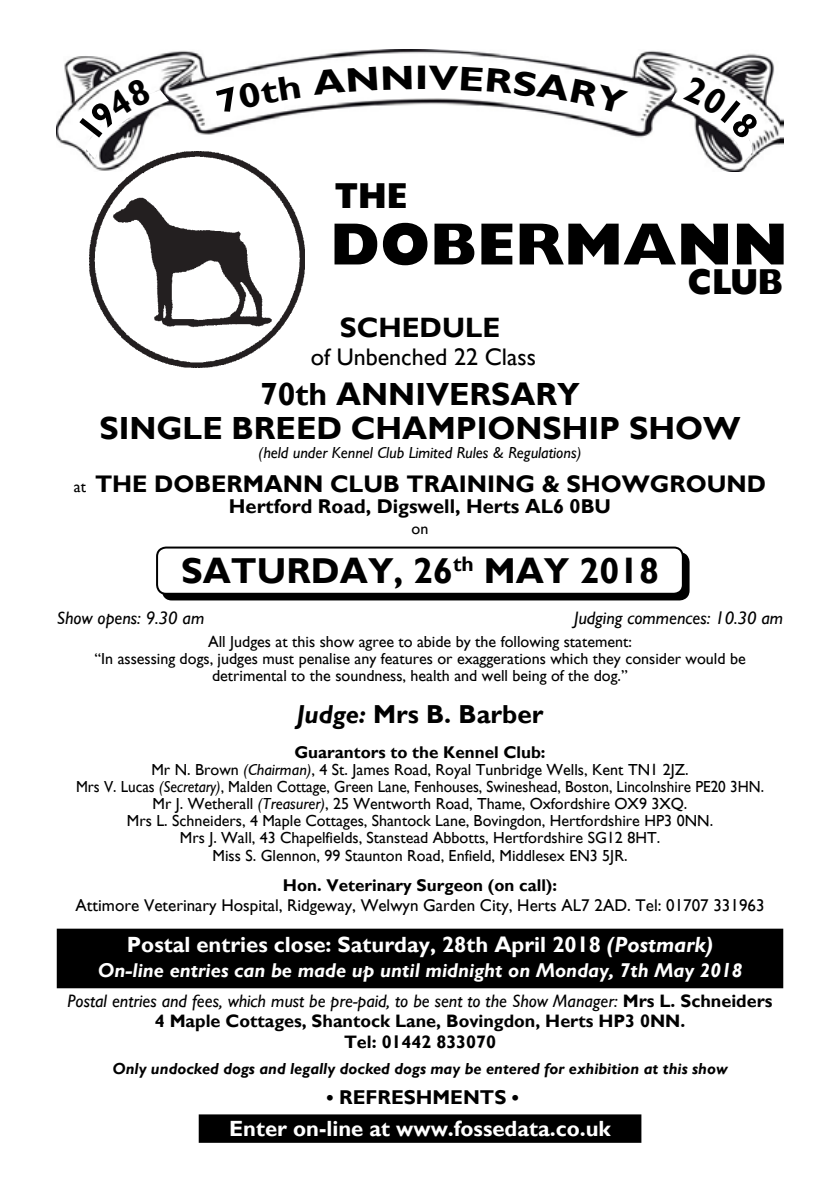
<style>
.page{position:relative;width:840px;height:1191px;background:#fff}
.page>*{position:absolute;margin:0;border:0;box-sizing:border-box;transform-origin:0 0}
.t1{font:800 60px "Gill Sans";color:#000}
.t2{font:700 36px "Gill Sans";color:#000}
.t3{font:800 36px "Gill Sans";color:#000;scale:.9 1}
.t4{font:700 34px "Gill Sans";color:#000;scale:1.2 1}
.t5{font:700 32px/34px "Gill Sans";color:#000;text-align:center}
.t6{font:700 28px "Gill Sans";color:#000}
.t7{font:700 26px "Gill Sans";color:#000}
.t8{font:700 24px "Gill Sans";color:#000}
.t9{font:24px "Gill Sans";color:#000}
.t10{font:700 22px "Gill Sans";color:#fff}
.t11{font:italic 700 20px "Gill Sans";color:#fff}
.t12{font:700 20px "Gill Sans";color:#000}
.t13{font:700 18px/20.6px "Gill Sans";color:#000;text-align:center}
.t14{font:italic 18px "Gill Sans";color:#000}
.t15{font:17px "Gill Sans";color:#000}
.t16{font:700 17px "Gill Sans";color:#000}
.t17{font:16px/17.2px "Gill Sans";color:#000;text-align:center}
.t18{font:italic 700 16px "Gill Sans";color:#000}
.t19{font:italic 16px "Gill Sans";color:#000}
.s1{font-weight:400;font-size:16px}
.s2{font-style:italic}
.s3{font-weight:400;font-style:italic}
</style>
<div class="page">
<div style="left:58px;top:929px;width:723px;height:58px;background:#000"></div>
<div style="left:57px;top:928px;width:725px;height:60px;border:2px solid #000"></div>
<div style="left:163px;top:553px;width:525px;height:46px;background:#000;border-radius:9px"></div>
<div style="left:162px;top:552px;width:527px;height:48px;border:2px solid #000;border-radius:9px"></div>
<div style="left:157px;top:547px;width:525px;height:47px;background:#fff;border-radius:9px"></div>
<div style="left:156px;top:546px;width:527px;height:49px;border:2px solid #000;border-radius:9px"></div>
<div style="left:200px;top:1115px;width:440px;height:26px;background:#000"></div>
<div style="left:198px;top:1114px;width:443px;height:28px;border:2px solid #000"></div>
<img style="left:90px;top:171px;width:214px;height:196px">
<img style="left:57px;top:49px;width:725px;height:122px">
<svg style="left:216px;top:74px;width:84px;height:40px"></svg>
<svg style="left:312px;top:67px;width:65px;height:28px"></svg>
<svg style="left:383px;top:66px;width:28px;height:24px"></svg>
<svg style="left:428px;top:66px;width:200px;height:48px"></svg>
<svg style="left:79px;top:77px;width:90px;height:82px"></svg>
<svg style="left:671px;top:75px;width:88px;height:88px"></svg>
<h3 class="t4" style="left:414px;top:57px;width:13px">I</h3>
<h2 class="t3" style="left:334px;top:175px;width:82px">THE</h2>
<h1 class="t1" style="left:330px;top:209px;width:459px">DOBERMANN</h1>
<h2 class="t3" style="left:687px;top:261px;width:108px">CLUB</h2>
<h3 class="t6" style="left:340px;top:311px;width:162px">SCHEDULE</h3>
<h3 class="t9" style="left:310px;top:343px;width:226px">of Unbenched 22 Class</h3>
<h3 class="t5" style="left:99px;top:377px;width:642px">70th ANNIVERSARY<br>SINGLE BREED CHAMPIONSHIP SHOW</h3>
<p class="t19" style="left:258px;top:443px;width:324px">(held under Kennel Club Limited Rules &amp; Regulations)</p>
<h3 class="t8" style="left:74px;top:469px;width:693px"><span class="s1">at</span> THE DOBERMANN CLUB TRAINING &amp; SHOWGROUND</h3>
<p class="t12" style="left:229px;top:494px;width:383px">Hertford Road, Digswell, Herts AL6 0BU</p>
<p class="t17" style="left:411px;top:520px;width:18px">on</p>
<h2 class="t2" style="left:181px;top:549px;width:479px">SATURDAY, 26<sup>th</sup> MAY 2018</h2>
<p class="t14" style="left:57px;top:607px;width:149px">Show opens: 9.30 am</p>
<p class="t14" style="left:573px;top:607px;width:210px">Judging commences: 10.30 am</p>
<p class="t17" style="left:94px;top:633px;width:652px">All Judges at this show agree to abide by the following statement:<br>“In assessing dogs, judges must penalise any features or exaggerations which they consider would be detrimental to the soundness, health and well being of the dog.”</p>
<h3 class="t7" style="left:296px;top:699px;width:248px"><span class="s2">Judge:</span> Mrs B. Barber</h3>
<p class="t16" style="left:294px;top:742px;width:252px">Guarantors to the Kennel Club:</p>
<p class="t17" style="left:76px;top:761px;width:689px">Mr N. Brown <span class="s2">(Chairman)</span>, 4 St. James Road, Royal Tunbridge Wells, Kent TN1 2JZ.<br>Mrs V. Lucas <span class="s2">(Secretary)</span>, Malden Cottage, Green Lane, Fenhouses, Swineshead, Boston, Lincolnshire PE20 3HN.<br>Mr J. Wetherall <span class="s2">(Treasurer)</span>, 25 Wentworth Road, Thame, Oxfordshire OX9 3XQ.<br>Mrs L. Schneiders, 4 Maple Cottages, Shantock Lane, Bovingdon, Hertfordshire HP3 0NN.<br>Mrs J. Wall, 43 Chapelfields, Stanstead Abbotts, Hertfordshire SG12 8HT.<br>Miss S. Glennon, 99 Staunton Road, Enfield, Middlesex EN3 5JR.</p>
<p class="t16" style="left:283px;top:875px;width:275px">Hon. Veterinary Surgeon (on call):</p>
<p class="t15" style="left:75px;top:895px;width:690px">Attimore Veterinary Hospital, Ridgeway, Welwyn Garden City, Herts AL7 2AD. Tel: 01707 331963</p>
<h3 class="t10" style="left:127px;top:931px;width:587px">Postal entries close: Saturday, 28th April 2018 <span class="s2">(Postmark)</span></h3>
<p class="t11" style="left:98px;top:958px;width:645px">On-line entries can be made up until midnight on Monday, 7th May 2018</p>
<p class="t13" style="left:68px;top:990px;width:706px"><span class="s3">Postal entries and fees, which must be pre-paid, to be sent to the Show Manager:</span> Mrs L. Schneiders<br>4 Maple Cottages, Shantock Lane, Bovingdon, Herts HP3 0NN.<br>Tel: 01442 833070</p>
<p class="t18" style="left:112px;top:1059px;width:616px">Only undocked dogs and legally docked dogs may be entered for exhibition at this show</p>
<p class="t12" style="left:326px;top:1085px;width:194px">• REFRESHMENTS •</p>
<h3 class="t10" style="left:229px;top:1115px;width:383px">Enter on-line at www.fossedata.co.uk</h3>
</div>
